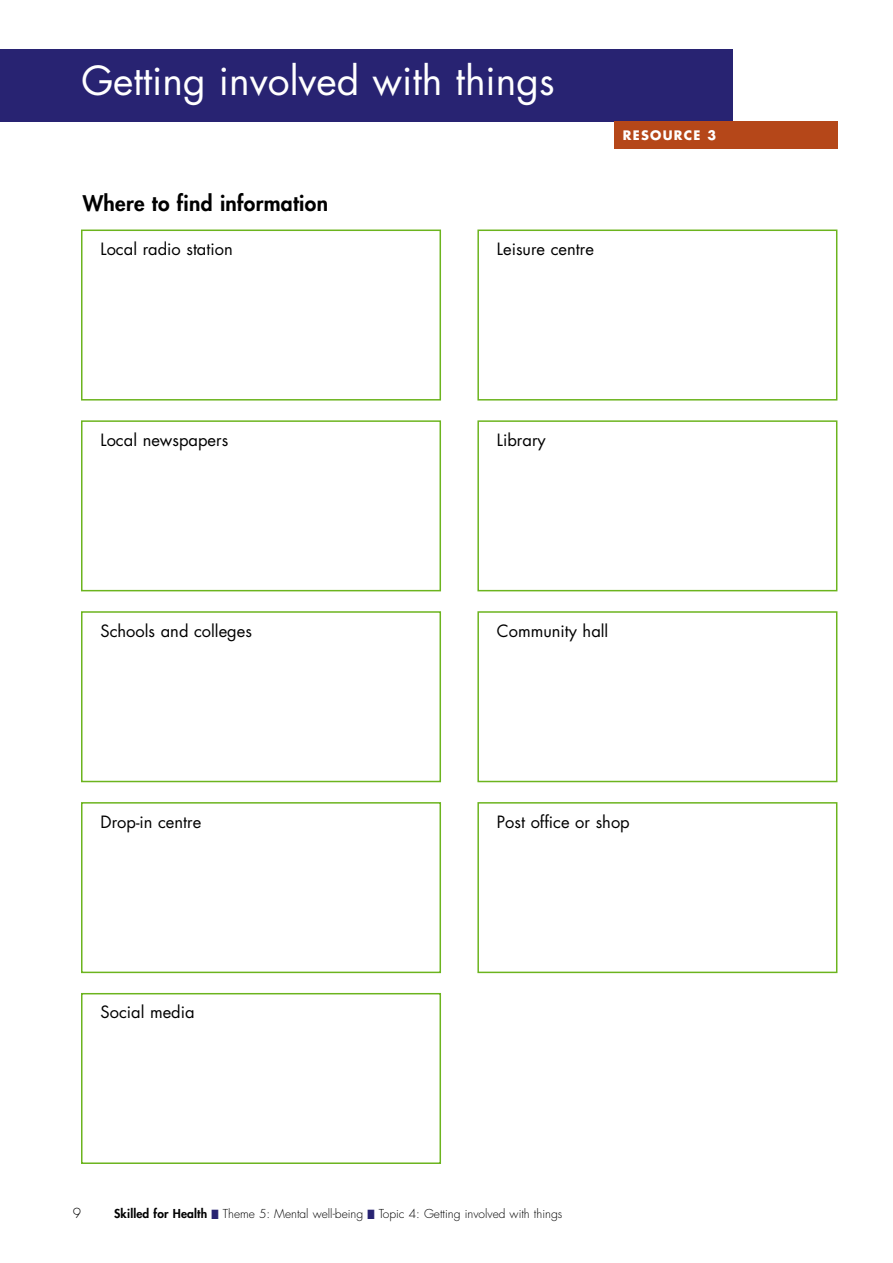
<style>
.page{position:relative;width:893px;height:1263px;background:#fff}
.page>*{position:absolute;margin:0;border:0;box-sizing:border-box;transform-origin:0 0}
.t1{font:39px "Futura Std";color:#fff}
.t2{font:800 21px "Futura Std";letter-spacing:.015em;color:#000}
.t3{font:16.5px "Futura Std";color:#000}
.t4{font:300 13.5px "Futura Std";color:#000}
.t5{font:700 12.75px "Futura Std";letter-spacing:.1em;color:#fff}
.t6{font:300 12px "Futura Std";color:#000}
.s1{font-weight:800}
.s2{color:#282372}
</style>
<div class="page">
<div style="left:0;top:49px;width:732px;height:73px;background:#282372"></div>
<div style="left:614px;top:122px;width:223px;height:26px;background:#b54719"></div>
<div style="left:81px;top:230px;width:360px;height:170px;border:2px solid #6cb41e"></div>
<div style="left:477px;top:230px;width:360px;height:170px;border:2px solid #6cb41e"></div>
<div style="left:81px;top:420px;width:360px;height:171px;border:2px solid #6cb41e"></div>
<div style="left:477px;top:420px;width:360px;height:171px;border:2px solid #6cb41e"></div>
<div style="left:81px;top:611px;width:360px;height:171px;border:2px solid #6cb41e"></div>
<div style="left:477px;top:611px;width:360px;height:171px;border:2px solid #6cb41e"></div>
<div style="left:81px;top:802px;width:360px;height:171px;border:2px solid #6cb41e"></div>
<div style="left:477px;top:802px;width:360px;height:171px;border:2px solid #6cb41e"></div>
<div style="left:81px;top:993px;width:360px;height:171px;border:2px solid #6cb41e"></div>
<h1 class="t1" style="left:81px;top:55px;width:475px">Getting involved with things</h1>
<p class="t2" style="left:83px;top:190px;width:247px">Where to find information</p>
<p class="t3" style="left:100px;top:238px;width:134px">Local radio station</p>
<p class="t3" style="left:497px;top:238px;width:98px">Leisure centre</p>
<p class="t5" style="left:623px;top:126px;width:95px">RESOURCE 3</p>
<p class="t3" style="left:100px;top:429px;width:129px">Local newspapers</p>
<p class="t3" style="left:497px;top:429px;width:50px">Library</p>
<p class="t3" style="left:100px;top:620px;width:153px">Schools and colleges</p>
<p class="t3" style="left:497px;top:620px;width:113px">Community hall</p>
<p class="t3" style="left:100px;top:811px;width:102px">Drop-in centre</p>
<p class="t3" style="left:497px;top:811px;width:134px">Post office or shop</p>
<p class="t3" style="left:100px;top:1002px;width:96px">Social media</p>
<p class="t4" style="left:73px;top:1204px;width:10px">9</p>
<p class="t6" style="left:114px;top:1206px;width:450px"><span class="s1">Skilled for Health</span> <span class="s2">■</span> Theme 5: Mental well-being <span class="s2">■</span> Topic 4: Getting involved with things</p>
</div>
